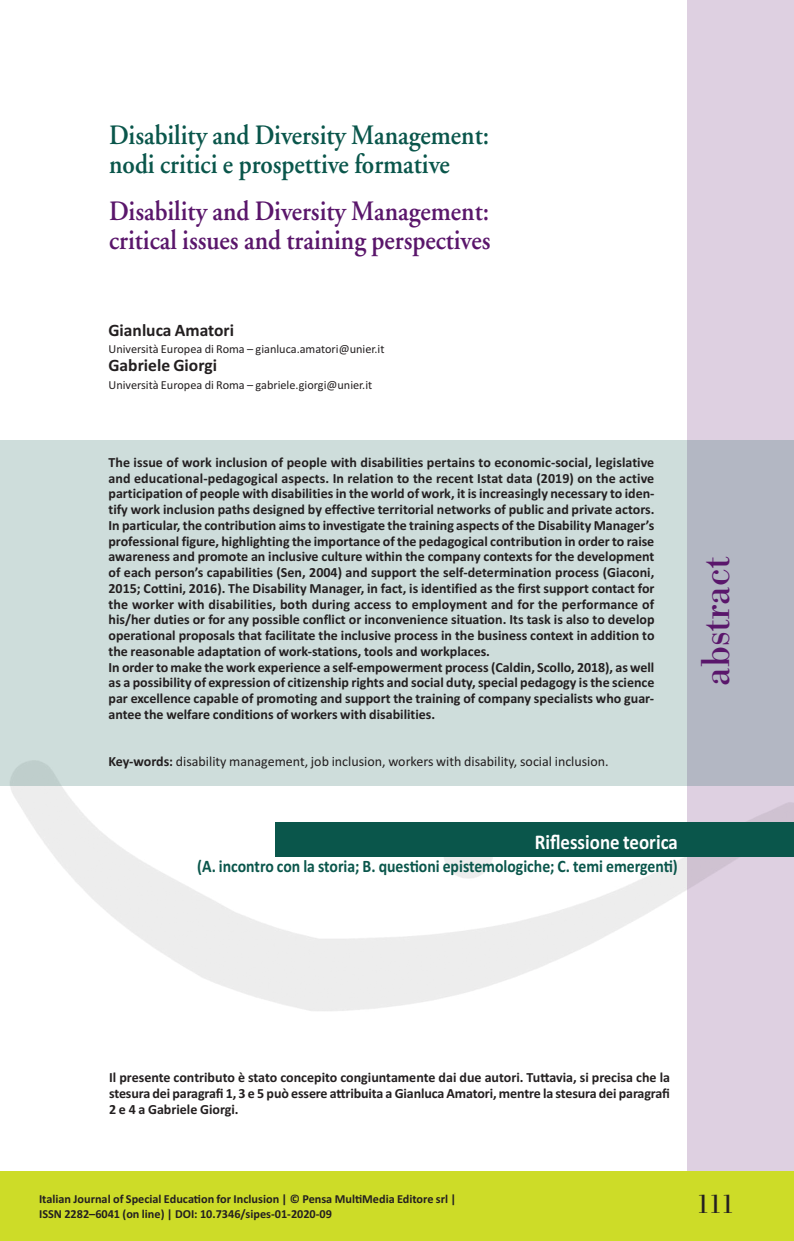
<style>
.page{position:relative;width:794px;height:1241px;background:#fff}
.page>*{position:absolute;margin:0;border:0;box-sizing:border-box;transform-origin:0 0}
.t1{font:42px "Bodoni Antiqua T";color:#5a166b}
.t2{font:600 28px/28.9px "Adobe Garamond";color:#5a166b;scale:.9 1}
.t3{font:600 28px/28.9px "Adobe Garamond";color:#0a564b;scale:.9 1}
.t4{font:28px "Bodoni Antiqua T";color:#231f20}
.t5{font:700 21px "Calibri";color:#fff;scale:.9 1}
.t6{font:700 17.5px "Calibri";color:#0a564b;scale:.9 1}
.t7{font:700 17.5px "Calibri";color:#231f20}
.t8{font:700 14px/15.8px "Calibri";color:#231f20;text-align:justify}
.t9{font:14px "Calibri";color:#231f20}
.t10{font:700 12.25px/14.7px "Calibri";color:#231f20}
.t11{font:12.25px "Calibri";color:#231f20}
.s1{font-weight:700}
</style>
<div class="page">
<div style="left:688px;top:1px;width:106px;height:1239px;background:#ded0e1"></div>
<img style="left:0;top:785px;width:794px;height:238px">
<div style="left:275px;top:822px;width:519px;height:34px;background:#0a564b"></div>
<div style="left:0;top:440px;width:794px;height:345px;background:#0a564b;opacity:.2"></div>
<div style="left:0;top:1170px;width:794px;height:70px;background:#cddc28"></div>
<h2 class="t3" style="left:109px;top:123px;width:424px">Disability and Diversity Management: nodi critici e prospettive formative</h2>
<h2 class="t2" style="left:109px;top:199px;width:425px">Disability and Diversity Management: critical issues and training perspectives</h2>
<p class="t7" style="left:108px;top:319px;width:127px">Gianluca Amatori</p>
<p class="t11" style="left:108px;top:341px;width:277px">Università Europea di Roma – gianluca.amatori@unier.it</p>
<p class="t7" style="left:108px;top:355px;width:110px">Gabriele Giorgi</p>
<p class="t11" style="left:108px;top:377px;width:265px">Università Europea di Roma – gabriele.giorgi@unier.it</p>
<p class="t8" style="left:108px;top:454px;width:547px;text-align:left">The issue of work inclusion of people with disabilities pertains to economic-social, legislative and educational-pedagogical aspects. In relation to the recent Istat data (2019) on the active participation of people with disabilities in the world of work, it is increasingly necessary to iden&shy;tify work inclusion paths designed by effective territorial networks of public and private actors.<br>In particular, the contribution aims to investigate the training aspects of the Disability Manager’s professional figure, highlighting the importance of the pedagogical contribution in order to raise awareness and promote an inclusive culture within the company contexts for the development of each person’s capabilities (Sen, 2004) and support the self-determination process (Giaconi, 2015; Cottini, 2016). The Disability Manager, in fact, is identified as the first support contact for the worker with disabilities, both during access to employment and for the performance of his/her duties or for any possible conflict or inconvenience situation. Its task is also to develop operational proposals that facilitate the inclusive process in the business context in addition to the reasonable adaptation of work-stations, tools and workplaces.<br>In order to make the work experience a self-empowerment process (Caldin, Scollo, 2018), as well as a possibility of expression of citizenship rights and social duty, special pedagogy is the science par excellence capable of promoting and support the training of company specialists who guar&shy;antee the welfare conditions of workers with disabilities.</p>
<p class="t9" style="left:108px;top:753px;width:502px"><span class="s1">Key-words:</span> disability management, job inclusion, workers with disability, social inclusion.</p>
<h1 class="t1" style="left:690px;top:685px;width:131px;rotate:-90deg">abstract</h1>
<h3 class="t5" style="left:535px;top:829px;width:160px">Riflessione teorica</h3>
<p class="t6" style="left:197px;top:855px;width:535px">(A. incontro con la storia; B. questioni epistemologiche; C. temi emergenti)</p>
<p class="t8" style="left:109px;top:1069px;width:562px">Il presente contributo è stato concepito congiuntamente dai due autori. Tuttavia, si precisa che la stesura dei paragrafi 1, 3 e 5 può essere attribuita a Gianluca Amatori, mentre la stesura dei paragrafi 2 e 4 a Gabriele Giorgi.</p>
<p class="t10" style="left:39px;top:1191px;width:419px">Italian Journal of Special Education for Inclusion | © Pensa MultiMedia Editore srl |<br>ISSN 2282–6041 (on line) | DOI: 10.7346/sipes-01-2020-09</p>
<h2 class="t4" style="left:696px;top:1187px;width:40px">111</h2>
</div>
